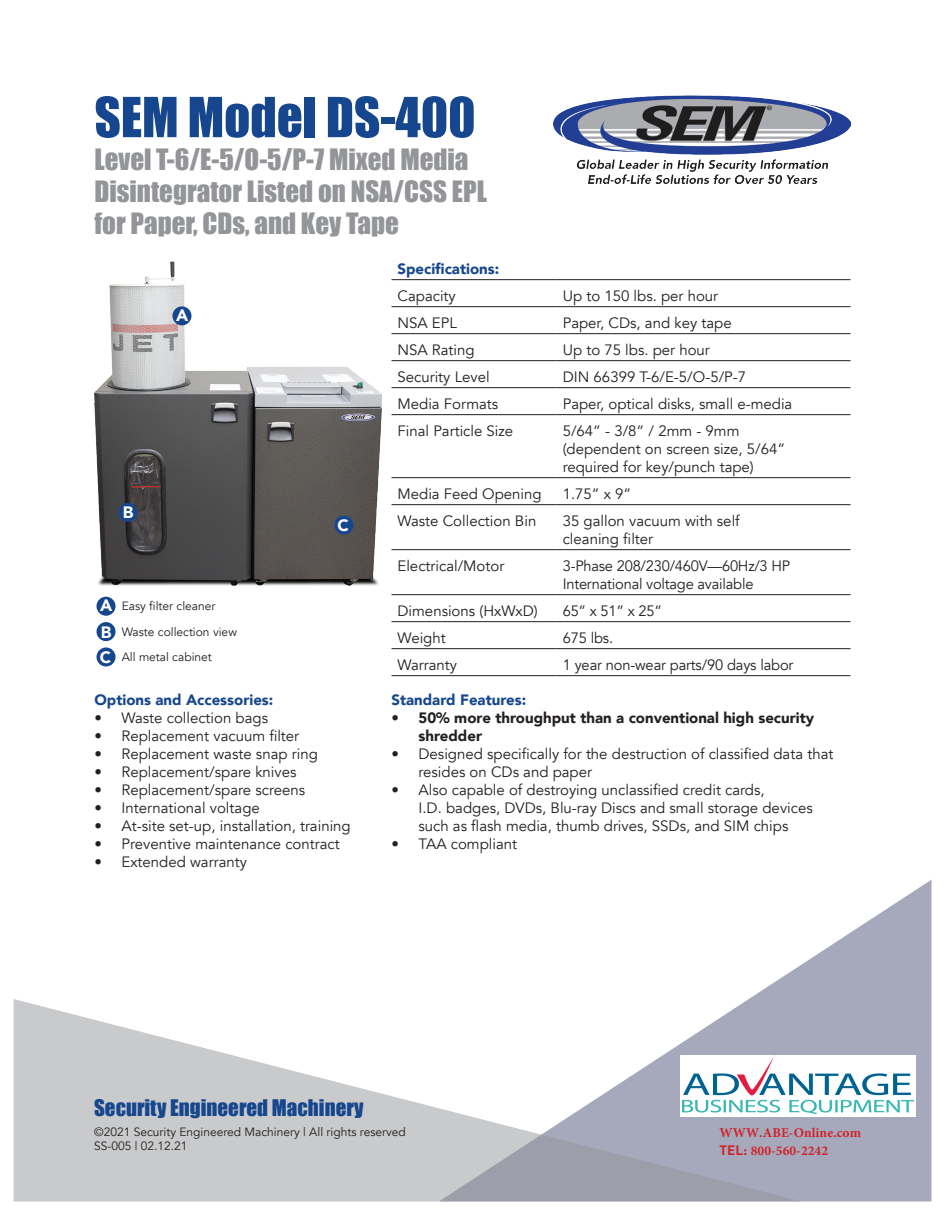
<style>
.page{position:relative;width:945px;height:1215px;background:#fff}
.page>*{position:absolute;margin:0;border:0;box-sizing:border-box;transform-origin:0 0}
.t1{font:51px "Impact";color:#16468d}
.t2{font:27px/32.4px "Impact";color:#939598}
.t3{font:21px "Impact";color:#16468d}
.t4{font:900 16.5px/26.5px "Avenir";color:#fff}
.t5{font:15px/18px "Avenir";color:#231f20}
.t6{font:900 15px/18px "Avenir";color:#231f20}
.t7{font:900 15px "Avenir";color:#16468d}
.t8{font:700 13.5px/17.5px "Minion Pro";letter-spacing:.005em;color:#d1232a}
.t9{font:12px/25.7px "Avenir";color:#231f20}
.s1{font-weight:900;font-size:16.5px;color:#fff}
.s2{font-family:"DIN"}
</style>
<div class="page">
<div style="left:97px;top:597px;width:19px;height:19px;background:#16468d;border-radius:50%"></div>
<div style="left:97px;top:622px;width:19px;height:19px;background:#16468d;border-radius:50%"></div>
<svg style="left:749px;top:880px;width:183px;height:322px;fill:#a5a9bb"></svg>
<svg style="left:14px;top:999px;width:788px;height:203px"></svg>
<img style="left:94px;top:262px;width:288px;height:324px">
<hr style="left:392px;top:279px;width:165px;height:1px;background:#231f20">
<hr style="left:557px;top:279px;width:293px;height:1px;background:#231f20">
<hr style="left:392px;top:306px;width:165px;height:1px;background:#231f20">
<hr style="left:557px;top:306px;width:293px;height:1px;background:#231f20">
<hr style="left:392px;top:333px;width:165px;height:1px;background:#231f20">
<hr style="left:557px;top:333px;width:293px;height:1px;background:#231f20">
<hr style="left:392px;top:360px;width:165px;height:1px;background:#231f20">
<hr style="left:557px;top:360px;width:293px;height:1px;background:#231f20">
<hr style="left:392px;top:387px;width:165px;height:1px;background:#231f20">
<hr style="left:557px;top:387px;width:293px;height:1px;background:#231f20">
<hr style="left:392px;top:414px;width:165px;height:1px;background:#231f20">
<hr style="left:557px;top:414px;width:293px;height:1px;background:#231f20">
<hr style="left:392px;top:477px;width:165px;height:1px;background:#231f20">
<hr style="left:557px;top:477px;width:293px;height:1px;background:#231f20">
<hr style="left:392px;top:504px;width:165px;height:1px;background:#231f20">
<hr style="left:557px;top:504px;width:293px;height:1px;background:#231f20">
<hr style="left:392px;top:549px;width:165px;height:1px;background:#231f20">
<hr style="left:557px;top:549px;width:293px;height:1px;background:#231f20">
<hr style="left:392px;top:594px;width:165px;height:1px;background:#231f20">
<hr style="left:557px;top:594px;width:293px;height:1px;background:#231f20">
<hr style="left:392px;top:621px;width:165px;height:1px;background:#231f20">
<hr style="left:557px;top:621px;width:293px;height:1px;background:#231f20">
<hr style="left:392px;top:648px;width:165px;height:1px;background:#231f20">
<hr style="left:557px;top:648px;width:293px;height:1px;background:#231f20">
<hr style="left:392px;top:675px;width:165px;height:1px;background:#231f20">
<hr style="left:557px;top:675px;width:293px;height:1px;background:#231f20">
<div style="left:172px;top:306px;width:19px;height:19px;background:#16468d;border-radius:50%"></div>
<div style="left:118px;top:503px;width:19px;height:19px;background:#16468d;border-radius:50%"></div>
<div style="left:334px;top:516px;width:19px;height:19px;background:#16468d;border-radius:50%"></div>
<div style="left:97px;top:647px;width:19px;height:19px;background:#16468d;border-radius:50%"></div>
<img style="left:554px;top:95px;width:296px;height:89px">
<img style="left:681px;top:1056px;width:234px;height:60px">
<h1 class="t1" style="left:94px;top:78px;width:383px">SEM Model DS-400</h1>
<h2 class="t2" style="left:94px;top:142px;width:394px">Level T-6/E-5/O-5/P-7 Mixed Media<br>Disintegrator Listed on NSA/CSS EPL for Paper, CDs, and Key Tape</h2>
<p class="t7" style="left:398px;top:256px;width:103px">Specifications:</p>
<p class="t5" style="left:398px;top:287px;width:60px">Capacity</p>
<p class="t5" style="left:563px;top:287px;width:157px">Up to 150 lbs. per hour</p>
<p class="t5" style="left:398px;top:314px;width:61px">NSA EPL</p>
<p class="t5" style="left:563px;top:314px;width:170px">Paper, CDs, and key tape</p>
<p class="t5" style="left:398px;top:341px;width:79px">NSA Rating</p>
<p class="t5" style="left:563px;top:341px;width:149px">Up to 75 lbs. per hour</p>
<p class="t5" style="left:398px;top:368px;width:94px">Security Level</p>
<p class="t5" style="left:563px;top:368px;width:185px">DIN 66399 T-6/E-5/O-5/P-7</p>
<p class="t5" style="left:398px;top:395px;width:102px">Media Formats</p>
<p class="t5" style="left:563px;top:395px;width:231px">Paper, optical disks, small e-media</p>
<p class="t5" style="left:398px;top:422px;width:117px">Final Particle Size</p>
<p class="t5" style="left:563px;top:422px;width:224px">5/64” - 3/8” / 2mm - 9mm (dependent on screen size, 5/64” required for key/punch tape)</p>
<p class="t5" style="left:398px;top:485px;width:146px">Media Feed Opening</p>
<p class="t5" style="left:563px;top:485px;width:70px">1.75” x 9”</p>
<p class="t5" style="left:398px;top:512px;width:140px">Waste Collection Bin</p>
<p class="t5" style="left:563px;top:512px;width:178px">35 gallon vacuum with self cleaning filter</p>
<p class="t5" style="left:398px;top:557px;width:108px">Electrical/Motor</p>
<p class="t5" style="left:563px;top:557px;width:229px">3-Phase 208/230/460V—60Hz/3 HP<br>International voltage available</p>
<p class="t5" style="left:398px;top:602px;width:142px">Dimensions (HxWxD)</p>
<p class="t5" style="left:563px;top:602px;width:101px">65” x 51” x 25”</p>
<p class="t5" style="left:398px;top:629px;width:50px">Weight</p>
<p class="t5" style="left:563px;top:629px;width:52px">675 lbs.</p>
<p class="t5" style="left:398px;top:656px;width:61px">Warranty</p>
<p class="t5" style="left:563px;top:656px;width:232px">1 year non-wear parts/90 days labor</p>
<p class="t4" style="left:176px;top:301px;width:14px">A</p>
<p class="t4" style="left:123px;top:499px;width:12px">B</p>
<p class="t4" style="left:338px;top:511px;width:13px">C</p>
<p class="t4" style="left:100px;top:592px;width:14px">A<br>B</p>
<p class="t9" style="left:122px;top:594px;width:117px">Easy filter cleaner<br>Waste collection view</p>
<p class="t9" style="left:100px;top:645px;width:114px"><span class="s1">C</span> All metal cabinet</p>
<p class="t7" style="left:94px;top:687px;width:180px">Options and Accessories:</p>
<p class="t5" style="left:94px;top:709px;width:175px">• Waste collection bags</p>
<p class="t5" style="left:94px;top:727px;width:206px">• Replacement vacuum filter</p>
<p class="t5" style="left:94px;top:745px;width:225px">• Replacement waste snap ring</p>
<p class="t5" style="left:94px;top:763px;width:204px">• Replacement/spare knives</p>
<p class="t5" style="left:94px;top:781px;width:212px">• Replacement/spare screens</p>
<p class="t5" style="left:94px;top:799px;width:167px">• International voltage</p>
<p class="t5" style="left:94px;top:817px;width:258px">• At-site set-up, installation, training</p>
<p class="t5" style="left:94px;top:835px;width:247px">• Preventive maintenance contract</p>
<p class="t5" style="left:94px;top:853px;width:154px">• Extended warranty</p>
<p class="t7" style="left:392px;top:687px;width:136px">Standard Features:</p>
<p class="t6" style="left:418px;top:708px;width:397px;text-indent:-27px">• 50% more throughput than a conventional high security shredder</p>
<p class="t5" style="left:418px;top:745px;width:416px;text-indent:-27px">• Designed specifically for the destruction of classified data that resides on CDs and paper</p>
<p class="t5" style="left:418px;top:781px;width:396px;text-indent:-27px">• Also capable of destroying unclassified credit cards,<br>I.D. badges, DVDs, Blu-ray Discs and small storage devices such as flash media, thumb drives, SSDs, and SIM chips</p>
<p class="t5" style="left:392px;top:835px;width:127px">• TAA compliant</p>
<h3 class="t3" style="left:94px;top:1092px;width:271px">Security Engineered Machinery</h3>
<p class="t9" style="left:94px;top:1125px;width:313px;line-height:14.4px">©2021 Security Engineered Machinery | All rights reserved<br>SS-005 | 02.12.21</p>
<p class="t8" style="left:719px;top:1124px;width:143px">WWW.ABE-Online.com<br><span class="s2">TEL:</span> 800-560-2242</p>
</div>
